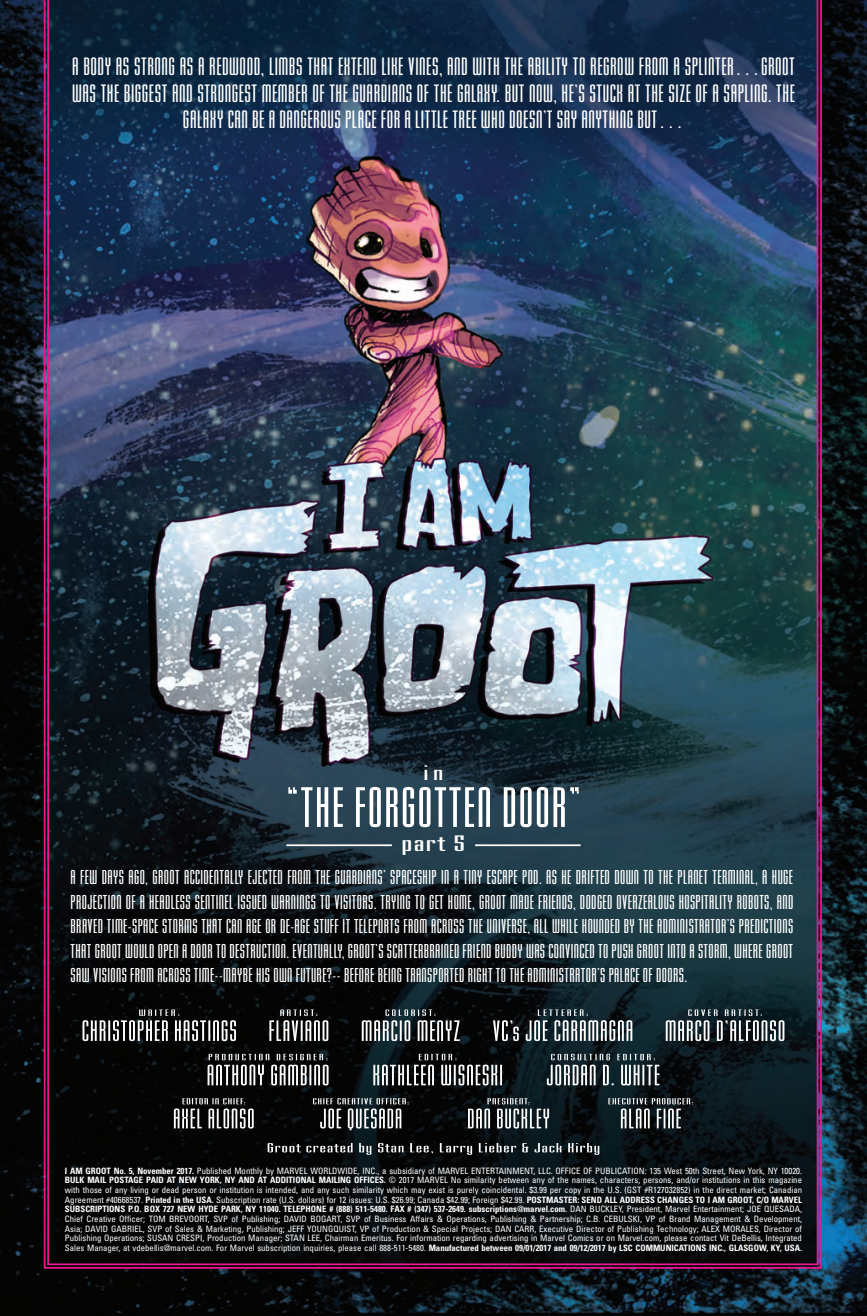
<style>
.page{position:relative;width:867px;height:1316px;background:#fff}
.page>*{position:absolute;margin:0;border:0;box-sizing:border-box;transform-origin:0 0}
.t1{font:59.5px "Mekanik Std";letter-spacing:.03em;color:#fff}
.t2{font:26.25px/26.2px "Mekanik Std";letter-spacing:.02em;color:#fff;text-align:center}
.t3{font:23.28px "Mekanik Std";color:#fff;scale:2 1}
.t4{font:21.88px "Mekanik Std";color:#fff;scale:2 1}
.t5{font:21px/24.5px "Mekanik Std";letter-spacing:.02em;color:#fff;text-align:justify}
.t6{font:condensed 8.75px/9.6px "Univers LT Std";color:#fff;text-align:justify}
.s1{font-weight:700}
</style>
<div class="page">
<img style="left:0;top:0;width:866px;height:1315px">
<img style="left:46px;top:0;width:773px;height:1265px">
<hr style="left:286px;top:844px;width:106px;height:2px;background:#fff">
<hr style="left:475px;top:844px;width:105px;height:2px;background:#fff">
<svg style="left:267px;top:1142px;width:332px;height:12px;background:#3f4344"></svg>
<svg style="left:608px;top:1097px;width:84px;height:31px;background:#485053"></svg>
<svg style="left:468px;top:1097px;width:81px;height:31px"></svg>
<svg style="left:313px;top:1097px;width:95px;height:32px;background:#4f5354"></svg>
<svg style="left:174px;top:1097px;width:80px;height:31px;background:#535353"></svg>
<svg style="left:493px;top:1009px;width:139px;height:31px;background:#4e575b"></svg>
<svg style="left:269px;top:1009px;width:59px;height:31px"></svg>
<svg style="left:82px;top:1009px;width:154px;height:31px"></svg>
<svg style="left:361px;top:1009px;width:98px;height:31px;background:#515758"></svg>
<svg style="left:665px;top:1009px;width:119px;height:31px"></svg>
<svg style="left:207px;top:1053px;width:121px;height:32px"></svg>
<svg style="left:546px;top:1053px;width:113px;height:32px"></svg>
<svg style="left:373px;top:1053px;width:129px;height:32px"></svg>
<p class="t2" style="left:72px;top:54px;width:724px">A BODY AS STRONG AS A REDWOOD, LIMBS THAT EXTEND LIKE VINES, AND WITH THE ABILITY TO REGROW FROM A SPLINTER…GROOT<br>WAS THE BIGGEST AND STRONGEST MEMBER OF THE GUARDIANS OF THE GALAXY. BUT NOW, HE’S STUCK AT THE SIZE OF A SAPLING. THE<br>GALAXY CAN BE A DANGEROUS PLACE FOR A LITTLE TREE WHO DOESN’T SAY ANYTHING BUT…</p>
<h3 class="t4" style="left:423px;top:761px;width:11px">in</h3>
<h1 class="t1" style="left:286px;top:778px;width:295px">“THE FORGOTTEN DOOR”</h1>
<h3 class="t3" style="left:401px;top:832px;width:33px">part 5</h3>
<p class="t5" style="left:71px;top:865px;width:724px">A FEW DAYS AGO, GROOT ACCIDENTALLY EJECTED FROM THE GUARDIANS’ SPACESHIP IN A TINY ESCAPE POD. AS HE DRIFTED DOWN TO THE PLANET TERMINAL, A HUGE PROJECTION OF A HEADLESS SENTINEL ISSUED WARNINGS TO VISITORS. TRYING TO GET HOME, GROOT MADE FRIENDS, DODGED OVERZEALOUS HOSPITALITY ROBOTS, AND BRAVED TIME-SPACE STORMS THAT CAN AGE OR DE-AGE STUFF IT TELEPORTS FROM ACROSS THE UNIVERSE, ALL WHILE HOUNDED BY THE ADMINISTRATOR’S PREDICTIONS THAT GROOT WOULD OPEN A DOOR TO DESTRUCTION. EVENTUALLY, GROOT’S SCATTERBRAINED FRIEND BUDDY WAS CONVINCED TO PUSH GROOT INTO A STORM, WHERE GROOT SAW VISIONS FROM ACROSS TIME--MAYBE HIS OWN FUTURE?-- BEFORE BEING TRANSPORTED RIGHT TO THE ADMINISTRATOR’S PALACE OF DOORS.</p>
<p class="t6" style="left:65px;top:1165px;width:738px"><span class="s1">I AM GROOT No. 5, November 2017.</span> Published Monthly by MARVEL WORLDWIDE, INC., a subsidiary of MARVEL ENTERTAINMENT, LLC. OFFICE OF PUBLICATION: 135 West 50th Street, New York, NY 10020.<br><span class="s1">BULK MAIL POSTAGE PAID AT NEW YORK, NY AND AT ADDITIONAL MAILING OFFICES.</span> © 2017 MARVEL No similarity between any of the names, characters, persons, and/or institutions in this magazine with those of any living or dead person or institution is intended, and any such similarity which may exist is purely coincidental. $3.99 per copy in the U.S. (GST #R127032852) in the direct market; Canadian Agreement #40668537. <span class="s1">Printed in the USA.</span> Subscription rate (U.S. dollars) for 12 issues: U.S. $26.99; Canada $42.99; Foreign $42.99. <span class="s1">POSTMASTER: SEND ALL ADDRESS CHANGES TO I AM GROOT, C/O MARVEL SUBSCRIPTIONS P.O. BOX 727 NEW HYDE PARK, NY 11040. TELEPHONE # (888) 511-5480. FAX # (347) 537-2649. subscriptions@marvel.com.</span> DAN BUCKLEY, President, Marvel Entertainment; JOE QUESADA, Chief Creative Officer; TOM BREVOORT, SVP of Publishing; DAVID BOGART, SVP of Business Affairs &amp; Operations, Publishing &amp; Partnership; C.B. CEBULSKI, VP of Brand Management &amp; Development, Asia; DAVID GABRIEL, SVP of Sales &amp; Marketing, Publishing; JEFF YOUNGQUIST, VP of Production &amp; Special Projects; DAN CARR, Executive Director of Publishing Technology; ALEX MORALES, Director of Publishing Operations; SUSAN CRESPI, Production Manager; STAN LEE, Chairman Emeritus. For information regarding advertising in Marvel Comics or on Marvel.com, please contact Vit DeBellis, Integrated Sales Manager, at vdebellis@marvel.com. For Marvel subscription inquiries, please call 888-511-5480. <span class="s1">Manufactured between 09/01/2017 and 09/12/2017 by LSC COMMUNICATIONS INC., GLASGOW, KY, USA.</span></p>
</div>
